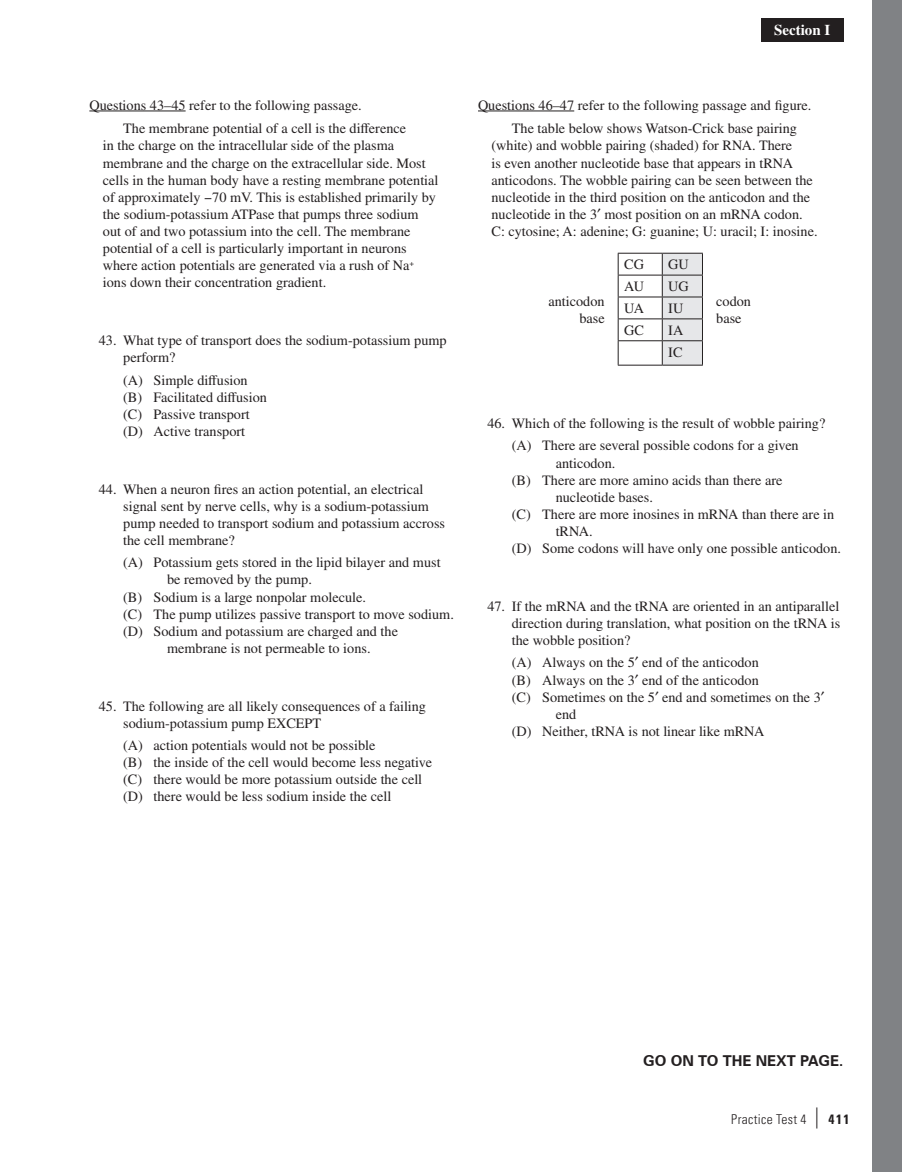
<style>
.page{position:relative;width:902px;height:1172px;background:#fff}
.page>*{position:absolute;margin:0;border:0;box-sizing:border-box;transform-origin:0 0}
.t1{font:700 15px "Zurich BT";color:#231f20}
.t2{font:700 15px "Times LT Pro";color:#fff}
.Passage{font:14.25px/17.1px "Times LT Pro";color:#231f20}
.Answer{font:14.25px/17.1px "Times LT Pro";color:#231f20}
.Question{font:14.25px/17.1px "Times LT Pro";color:#231f20}
.Directions{font:14.25px "Times LT Pro";color:#231f20}
.t3{font:300 condensed 13.5px "Univers LT Pro";letter-spacing:.025em;color:#231f20}
.s1{font-weight:400;font-size:21px}
.s2{font-weight:700}
</style>
<div class="page">
<div style="left:872px;top:0;width:30px;height:1172px;background:#808285"></div>
<div style="left:760px;top:18px;width:83px;height:23px;background:#231f20"></div>
<hr style="left:89px;top:111px;width:97px;height:1px;background:#231f20">
<hr style="left:478px;top:111px;width:96px;height:1px;background:#231f20">
<svg style="left:617px;top:253px;width:86px;height:112px"></svg>
<hr style="left:617px;top:365px;width:45px;height:1px;background:#231f20">
<hr style="left:662px;top:365px;width:40px;height:1px;background:#231f20">
<p class="t2" style="left:774px;top:21px;width:58px">Section I</p>
<p class="Directions" style="left:89px;top:96px;width:274px">Questions 43–45 refer to the following passage.</p>
<p class="Passage" style="left:103px;top:120px;width:337px;text-indent:20px">The membrane potential of a cell is the difference<br>in the charge on the intracellular side of the plasma membrane and the charge on the extracellular side. Most cells in the human body have a resting membrane potential of approximately −70 mV. This is established primarily by the sodium-potassium ATPase that pumps three sodium out of and two potassium into the cell. The membrane potential of a cell is particularly important in neurons where action potentials are generated via a rush of Na<sup>+ </sup>ions down their concentration gradient.</p>
<p class="Question" style="left:123px;top:331px;width:325px;text-indent:-24px">43. What type of transport does the sodium-potassium pump perform?</p>
<p class="Answer" style="left:123px;top:371px;width:126px">(A) Simple diffusion</p>
<p class="Answer" style="left:123px;top:388px;width:145px">(B) Facilitated diffusion</p>
<p class="Answer" style="left:123px;top:405px;width:128px">(C) Passive transport</p>
<p class="Answer" style="left:123px;top:422px;width:124px">(D) Active transport</p>
<p class="Question" style="left:123px;top:480px;width:323px;text-indent:-24px">44. When a neuron fires an action potential, an electrical signal sent by nerve cells, why is a sodium-potassium pump needed to transport sodium and potassium accross the cell membrane?</p>
<p class="Answer" style="left:167px;top:554px;width:275px;text-indent:-44px">(A) Potassium gets stored in the lipid bilayer and must be removed by the pump.</p>
<p class="Answer" style="left:123px;top:588px;width:244px">(B) Sodium is a large nonpolar molecule.</p>
<p class="Answer" style="left:123px;top:605px;width:332px">(C) The pump utilizes passive transport to move sodium.</p>
<p class="Answer" style="left:167px;top:622px;width:232px;text-indent:-44px">(D) Sodium and potassium are charged and the membrane is not permeable to ions.</p>
<p class="Question" style="left:123px;top:697px;width:304px;text-indent:-24px">45. The following are all likely consequences of a failing sodium-potassium pump EXCEPT</p>
<p class="Answer" style="left:123px;top:736px;width:254px">(A) action potentials would not be possible</p>
<p class="Answer" style="left:123px;top:753px;width:310px">(B) the inside of the cell would become less negative</p>
<p class="Answer" style="left:123px;top:771px;width:300px">(C) there would be more potassium outside the cell</p>
<p class="Answer" style="left:123px;top:788px;width:270px">(D) there would be less sodium inside the cell</p>
<p class="Directions" style="left:478px;top:96px;width:335px">Questions 46–47 refer to the following passage and figure.</p>
<p class="Passage" style="left:491px;top:120px;width:327px;text-indent:20px">The table below shows Watson-Crick base pairing (white) and wobble pairing (shaded) for RNA. There<br>is even another nucleotide base that appears in tRNA anticodons. The wobble pairing can be seen between the nucleotide in the third position on the anticodon and the nucleotide in the 3 most position on an mRNA codon.<br>C: cytosine; A: adenine; G: guanine; U: uracil; I: inosine.</p>
<p class="Passage" style="left:624px;top:255px;width:21px">CG</p>
<p class="Passage" style="left:668px;top:255px;width:22px">GU</p>
<p class="Passage" style="left:624px;top:277px;width:21px">AU</p>
<p class="Passage" style="left:668px;top:277px;width:22px">UG</p>
<p class="Passage" style="left:624px;top:299px;width:22px">UA</p>
<p class="Passage" style="left:668px;top:299px;width:17px">IU</p>
<p class="Passage" style="left:624px;top:321px;width:21px">GC</p>
<p class="Passage" style="left:668px;top:321px;width:17px">IA</p>
<p class="Passage" style="left:668px;top:343px;width:16px">IC</p>
<p class="Passage" style="left:548px;top:292px;width:58px;text-align:right">anticodon base</p>
<p class="Passage" style="left:716px;top:293px;width:36px">codon base</p>
<p class="Question" style="left:487px;top:414px;width:339px">46. Which of the following is the result of wobble pairing?</p>
<p class="Answer" style="left:555px;top:437px;width:244px;text-indent:-44px">(A) There are several possible codons for a given anticodon.</p>
<p class="Answer" style="left:555px;top:471px;width:228px;text-indent:-44px">(B) There are more amino acids than there are nucleotide bases.</p>
<p class="Answer" style="left:555px;top:505px;width:280px;text-indent:-44px">(C) There are more inosines in mRNA than there are in tRNA.</p>
<p class="Answer" style="left:512px;top:539px;width:331px">(D) Some codons will have only one possible anticodon.</p>
<p class="Question" style="left:512px;top:597px;width:330px;text-align:justify;text-indent:-24px">47. If the mRNA and the tRNA are oriented in an antiparallel direction during translation, what position on the tRNA is the wobble position?</p>
<p class="Answer" style="left:512px;top:654px;width:248px">(A) Always on the 5 end of the anticodon</p>
<p class="Answer" style="left:512px;top:671px;width:248px">(B) Always on the 3 end of the anticodon</p>
<p class="Answer" style="left:555px;top:688px;width:267px;text-indent:-44px">(C) Sometimes on the 5 end and sometimes on the 3 end</p>
<p class="Answer" style="left:512px;top:722px;width:254px">(D) Neither, tRNA is not linear like mRNA</p>
<p class="t1" style="left:643px;top:1051px;width:202px">GO ON TO THE NEXT PAGE.</p>
<p class="t3" style="left:731px;top:1110px;width:120px">Practice Test 4 <span class="s1">|</span> <span class="s2">411</span></p>
</div>
